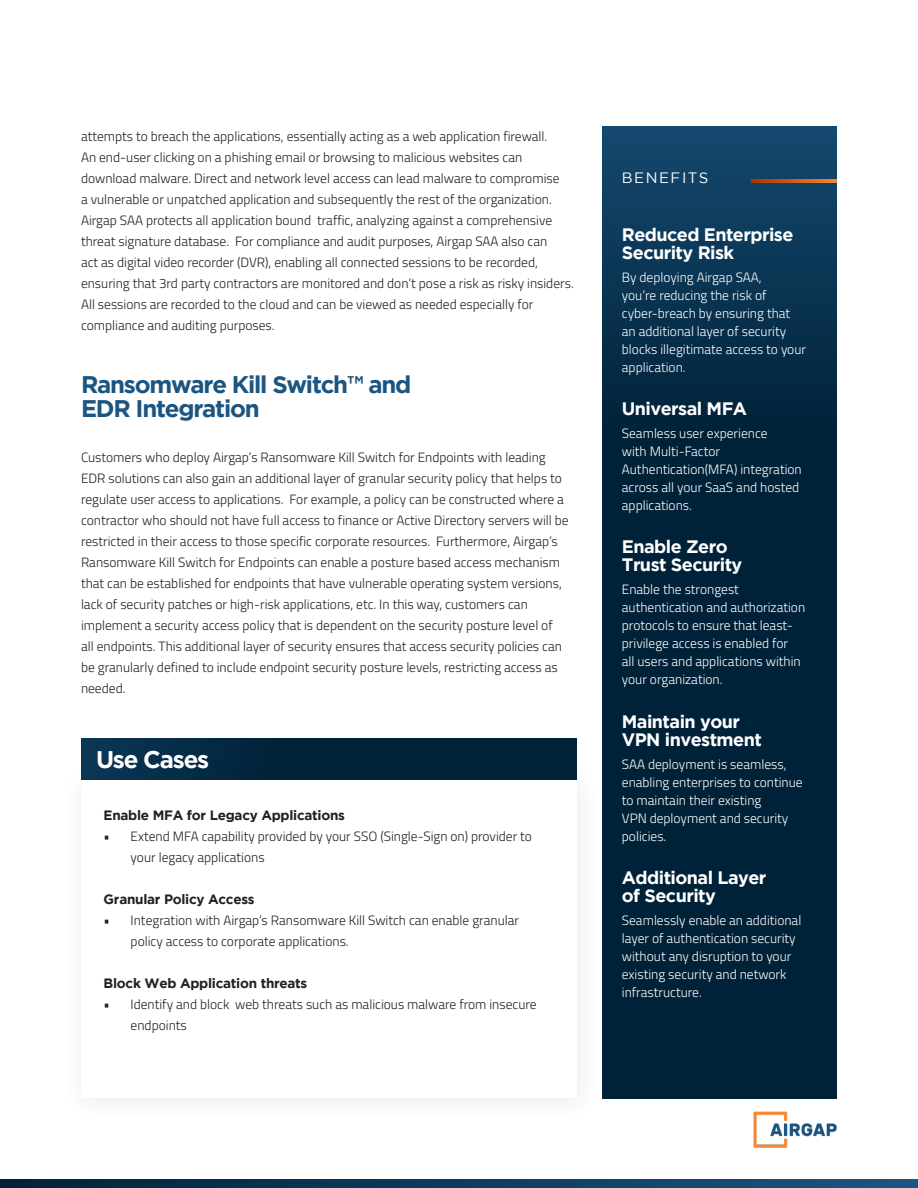
<style>
.page{position:relative;width:918px;height:1188px;background:#fff}
.page>*{position:absolute;margin:0;border:0;box-sizing:border-box;transform-origin:0 0}
.t1{font:700 24px "Gotham";letter-spacing:-.05em;color:#1b5581}
.t2{font:700 24px "Gotham";letter-spacing:-.05em;color:#fff}
.Body_Highlight{font:700 18px/18px "Gotham";letter-spacing:-.03em;color:#fff}
.Body_Highlight-2{font:15px "Gotham";letter-spacing:.1em;color:#fff}
.Body{font:300 13.5px/21px "Titillium Web";color:#231f20}
.Body-2{font:300 13.5px/18px "Titillium Web";color:#fff}
.Body_Highlight-3{font:700 13.5px "Gotham";letter-spacing:-.02em;color:#231f20}
</style>
<div class="page">
<svg style="left:0;top:1179px;width:918px;height:9px;background:#0d3b5d"></svg>
<div style="left:81px;top:738px;width:495px;height:43px;background:linear-gradient(to right,#07304c,#001d31)"></div>
<div style="left:60px;top:760px;width:543px;height:365px;background:#231f20;opacity:.1"></div>
<div style="left:81px;top:781px;width:495px;height:317px;background:#fff"></div>
<svg style="left:602px;top:127px;width:235px;height:971px;background:#032840"></svg>
<svg style="left:752px;top:180px;width:85px;height:3px"></svg>
<img style="left:753px;top:1111px;width:84px;height:37px">
<p class="Body" style="left:81px;top:125px;width:494px">attempts to breach the applications, essentially acting as a web application firewall.<br>An end-user clicking on a phishing email or browsing to malicious websites can download malware. Direct and network level access can lead malware to compromise<br>a vulnerable or unpatched application and subsequently the rest of the organization.<br>Airgap SAA protects all application bound traffic, analyzing against a comprehensive threat signature database. For compliance and audit purposes, Airgap SAA also can<br>act as digital video recorder (DVR), enabling all connected sessions to be recorded, ensuring that 3rd party contractors are monitored and don’t pose a risk as risky insiders.<br>All sessions are recorded to the cloud and can be viewed as needed especially for compliance and auditing purposes.</p>
<h2 class="t1" style="left:81px;top:370px;width:332px">Ransomware Kill Switch™ and</h2>
<h2 class="t1" style="left:81px;top:394px;width:180px">EDR Integration</h2>
<p class="Body" style="left:81px;top:446px;width:489px">Customers who deploy Airgap’s Ransomware Kill Switch for Endpoints with leading EDR solutions can also gain an additional layer of granular security policy that helps to regulate user access to applications. For example, a policy can be constructed where a contractor who should not have full access to finance or Active Directory servers will be restricted in their access to those specific corporate resources. Furthermore, Airgap’s Ransomware Kill Switch for Endpoints can enable a posture based access mechanism that can be established for endpoints that have vulnerable operating system versions, lack of security patches or high-risk applications, etc. In this way, customers can implement a security access policy that is dependent on the security posture level of all endpoints. This additional layer of security ensures that access security policies can be granularly defined to include endpoint security posture levels, restricting access as needed.</p>
<h2 class="t2" style="left:96px;top:746px;width:115px">Use Cases</h2>
<p class="Body_Highlight-3" style="left:104px;top:808px;width:243px">Enable MFA for Legacy Applications</p>
<p class="Body" style="left:131px;top:826px;width:403px;text-indent:-27px">• Extend MFA capability provided by your SSO (Single-Sign on) provider to your legacy applications</p>
<p class="Body_Highlight-3" style="left:104px;top:892px;width:153px">Granular Policy Access</p>
<p class="Body" style="left:131px;top:910px;width:390px;text-indent:-27px">• Integration with Airgap’s Ransomware Kill Switch can enable granular policy access to corporate applications.</p>
<p class="Body_Highlight-3" style="left:104px;top:976px;width:205px">Block Web Application threats</p>
<p class="Body" style="left:131px;top:994px;width:408px;text-indent:-27px">• Identify and block web threats such as malicious malware from insecure endpoints</p>
<p class="Body_Highlight-2" style="left:622px;top:169px;width:88px">BENEFITS</p>
<p class="Body_Highlight" style="left:622px;top:225px;width:173px">Reduced Enterprise<br>Security Risk</p>
<p class="Body-2" style="left:622px;top:267px;width:186px">By deploying Airgap SAA,<br>you’re reducing the risk of cyber-breach by ensuring that an additional layer of security blocks illegitimate access to your application.</p>
<p class="Body_Highlight" style="left:622px;top:399px;width:127px">Universal MFA</p>
<p class="Body-2" style="left:622px;top:423px;width:181px">Seamless user experience<br>with Multi-Factor<br>Authentication(MFA) integration across all your SaaS and hosted applications.</p>
<p class="Body_Highlight" style="left:622px;top:537px;width:107px">Enable Zero</p>
<p class="Body_Highlight" style="left:622px;top:555px;width:122px">Trust Security</p>
<p class="Body-2" style="left:622px;top:579px;width:185px">Enable the strongest authentication and authorization protocols to ensure that least&shy;privilege access is enabled for<br>all users and applications within your organization.</p>
<p class="Body_Highlight" style="left:622px;top:712px;width:120px">Maintain your</p>
<p class="Body_Highlight" style="left:622px;top:730px;width:141px">VPN investment</p>
<p class="Body-2" style="left:622px;top:754px;width:182px">SAA deployment is seamless, enabling enterprises to continue to maintain their existing<br>VPN deployment and security policies.</p>
<p class="Body_Highlight" style="left:622px;top:868px;width:146px">Additional Layer</p>
<p class="Body_Highlight" style="left:622px;top:886px;width:96px">of Security</p>
<p class="Body-2" style="left:622px;top:910px;width:181px">Seamlessly enable an additional layer of authentication security without any disruption to your existing security and network infrastructure.</p>
</div>
